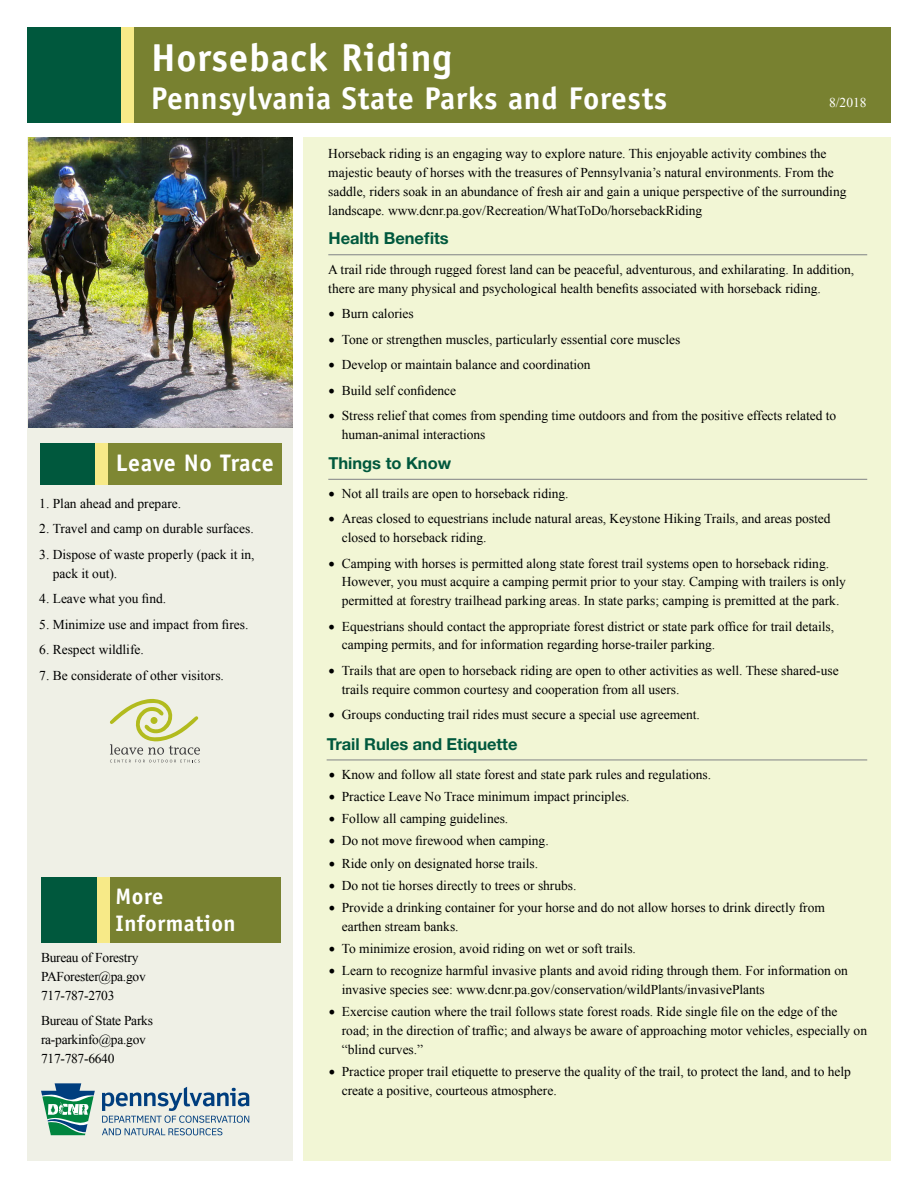
<style>
.page{position:relative;width:918px;height:1188px;background:#fff}
.page>*{position:absolute;margin:0;border:0;box-sizing:border-box;transform-origin:0 0}
.t1{font:700 39px "Officina Sans Std";letter-spacing:.02em;color:#fff}
.t2{font:700 31.5px "Officina Sans Std";letter-spacing:.02em;color:#fff}
.t3{font:700 24px "Officina Sans Std";letter-spacing:.02em;color:#fff}
.t4{font:700 22.5px/27px "Officina Sans Std";letter-spacing:.02em;color:#fff}
.t5{font:700 16.5px "Helvetica Neue LT Std";color:#00583d}
.t6{font:13.5px/18.8px "Times New Roman";color:#000}
.t7{font:13.5px/18.8px "Times New Roman";letter-spacing:-.02em;color:#000}
.t8{font:13.5px "Times New Roman";color:#fff}
.s1{font-family:"Minion Pro";font-size:18px}
</style>
<div class="page">
<div style="left:27px;top:27px;width:864px;height:95px;background:#788130"></div>
<div style="left:27px;top:27px;width:94px;height:95px;background:#00583d"></div>
<div style="left:121px;top:27px;width:13px;height:95px;background:#f7ea88"></div>
<div style="left:27px;top:137px;width:266px;height:1024px;background:#eff0e6"></div>
<div style="left:303px;top:137px;width:588px;height:1024px;background:#f2f6d5"></div>
<hr style="left:328px;top:254px;width:539px;height:1px;background:#808285">
<img style="left:28px;top:137px;width:265px;height:290px">
<svg style="left:102px;top:1087px;width:147px;height:48px"></svg>
<svg style="left:41px;top:1083px;width:54px;height:52px"></svg>
<div style="left:110px;top:878px;width:171px;height:65px;background:#788130"></div>
<div style="left:41px;top:878px;width:56px;height:65px;background:#00583d"></div>
<div style="left:97px;top:878px;width:13px;height:65px;background:#f7ea88"></div>
<hr style="left:328px;top:479px;width:539px;height:1px;background:#808285">
<hr style="left:327px;top:760px;width:540px;height:1px;background:#808285">
<div style="left:108px;top:443px;width:174px;height:41px;background:#7e8733"></div>
<div style="left:40px;top:443px;width:56px;height:41px;background:#00583d"></div>
<div style="left:96px;top:443px;width:12px;height:41px;background:#f7ea88"></div>
<svg style="left:109px;top:699px;width:91px;height:63px"></svg>
<h1 class="t1" style="left:151px;top:34px;width:302px">Horseback Riding</h1>
<h2 class="t2" style="left:151px;top:79px;width:518px">Pennsylvania State Parks and Forests</h2>
<p class="t8" style="left:829px;top:93px;width:39px">8/2018</p>
<p class="t6" style="left:328px;top:144px;width:520px">Horseback riding is an engaging way to explore nature. This enjoyable activity combines the majestic beauty of horses with the treasures of Pennsylvania’s natural environments. From the saddle, riders soak in an abundance of fresh air and gain a unique perspective of the surrounding landscape. www.dcnr.pa.gov/Recreation/WhatToDo/horsebackRiding</p>
<p class="t5" style="left:328px;top:228px;width:122px">Health Benefits</p>
<p class="t6" style="left:328px;top:260px;width:527px">A trail ride through rugged forest land can be peaceful, adventurous, and exhilarating. In addition, there are many physical and psychological health benefits associated with horseback riding.</p>
<p class="t6" style="left:328px;top:304px;width:87px"><span class="s1">•</span> Burn calories</p>
<p class="t6" style="left:328px;top:330px;width:354px"><span class="s1">•</span> Tone or strengthen muscles, particularly essential core muscles</p>
<p class="t6" style="left:328px;top:355px;width:264px"><span class="s1">•</span> Develop or maintain balance and coordination</p>
<p class="t6" style="left:328px;top:381px;width:129px"><span class="s1">•</span> Build self confidence</p>
<p class="t6" style="left:342px;top:406px;width:496px;text-indent:-14px"><span class="s1">•</span> Stress relief that comes from spending time outdoors and from the positive effects related to human-animal interactions</p>
<h3 class="t3" style="left:116px;top:448px;width:160px">Leave No Trace</h3>
<p class="t6" style="left:39px;top:494px;width:143px">1. Plan ahead and prepare.</p>
<p class="t6" style="left:39px;top:519px;width:216px">2. Travel and camp on durable surfaces.</p>
<p class="t6" style="left:53px;top:545px;width:203px;text-indent:-14px">3. Dispose of waste properly (pack it in, pack it out).</p>
<p class="t6" style="left:39px;top:589px;width:128px">4. Leave what you find.</p>
<p class="t6" style="left:39px;top:614px;width:211px">5. Minimize use and impact from fires.</p>
<p class="t6" style="left:39px;top:640px;width:106px">6. Respect wildlife.</p>
<p class="t6" style="left:39px;top:665px;width:186px">7. Be considerate of other visitors.</p>
<h3 class="t4" style="left:116px;top:883px;width:121px">More<br>Information</h3>
<p class="t7" style="left:41px;top:948px;width:106px">Bureau of Forestry<br>PAForester@pa.gov<br>717-787-2703</p>
<p class="t7" style="left:41px;top:1011px;width:113px">Bureau of State Parks ra-parkinfo@pa.gov<br>717-787-6640</p>
<p class="t5" style="left:328px;top:453px;width:124px">Things to Know</p>
<p class="t6" style="left:328px;top:484px;width:242px"><span class="s1">•</span> Not all trails are open to horseback riding.</p>
<p class="t6" style="left:342px;top:509px;width:490px;text-indent:-14px"><span class="s1">•</span> Areas closed to equestrians include natural areas, Keystone Hiking Trails, and areas posted closed to horseback riding.</p>
<p class="t6" style="left:342px;top:554px;width:506px;text-indent:-14px"><span class="s1">•</span> Camping with horses is permitted along state forest trail systems open to horseback riding.<br>However, you must acquire a camping permit prior to your stay. Camping with trailers is only permitted at forestry trailhead parking areas. In state parks; camping is premitted at the park.</p>
<p class="t6" style="left:342px;top:617px;width:494px;text-indent:-14px"><span class="s1">•</span> Equestrians should contact the appropriate forest district or state park office for trail details, camping permits, and for information regarding horse-trailer parking.</p>
<p class="t6" style="left:342px;top:661px;width:498px;text-indent:-14px"><span class="s1">•</span> Trails that are open to horseback riding are open to other activities as well. These shared-use trails require common courtesy and cooperation from all users.</p>
<p class="t6" style="left:328px;top:705px;width:373px"><span class="s1">•</span> Groups conducting trail rides must secure a special use agreement.</p>
<p class="t5" style="left:327px;top:733px;width:192px">Trail Rules and Etiquette</p>
<p class="t6" style="left:328px;top:765px;width:384px"><span class="s1">•</span> Know and follow all state forest and state park rules and regulations.</p>
<p class="t6" style="left:328px;top:787px;width:303px"><span class="s1">•</span> Practice Leave No Trace minimum impact principles.</p>
<p class="t6" style="left:328px;top:809px;width:181px"><span class="s1">•</span> Follow all camping guidelines.</p>
<p class="t6" style="left:328px;top:831px;width:222px"><span class="s1">•</span> Do not move firewood when camping.</p>
<p class="t6" style="left:328px;top:854px;width:211px"><span class="s1">•</span> Ride only on designated horse trails.</p>
<p class="t6" style="left:328px;top:876px;width:250px"><span class="s1">•</span> Do not tie horses directly to trees or shrubs.</p>
<p class="t6" style="left:342px;top:898px;width:485px;text-indent:-14px"><span class="s1">•</span> Provide a drinking container for your horse and do not allow horses to drink directly from earthen stream banks.</p>
<p class="t6" style="left:328px;top:939px;width:309px"><span class="s1">•</span> To minimize erosion, avoid riding on wet or soft trails.</p>
<p class="t6" style="left:342px;top:961px;width:507px;text-indent:-14px"><span class="s1">•</span> Learn to recognize harmful invasive plants and avoid riding through them. For information on invasive species see: www.dcnr.pa.gov/conservation/wildPlants/invasivePlants</p>
<p class="t6" style="left:342px;top:1002px;width:527px;text-indent:-14px"><span class="s1">•</span> Exercise caution where the trail follows state forest roads. Ride single file on the edge of the road; in the direction of traffic; and always be aware of approaching motor vehicles, especially on “blind curves.”</p>
<p class="t6" style="left:342px;top:1062px;width:511px;text-indent:-14px"><span class="s1">•</span> Practice proper trail etiquette to preserve the quality of the trail, to protect the land, and to help create a positive, courteous atmosphere.</p>
</div>
